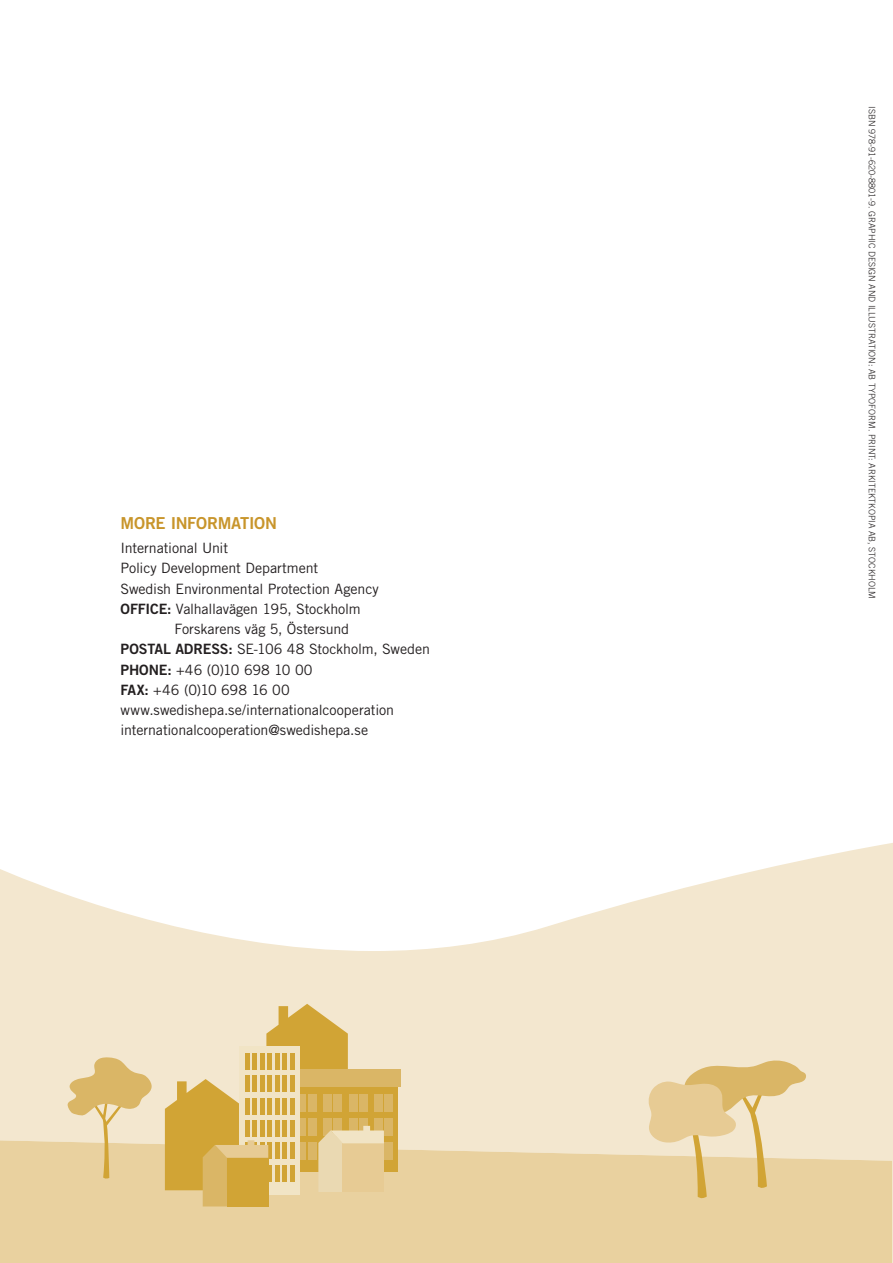
<style>
.page{position:relative;width:893px;height:1263px;background:#fff}
.page>*{position:absolute;margin:0;border:0;box-sizing:border-box;transform-origin:0 0}
.Rubrik_Nivå_2{font:16.5px "Trade Gothic LT Bold Two";letter-spacing:-.02em;color:#c8952b}
.Rubrik_Nivå_3{font:14.25px "Trade Gothic LT";letter-spacing:-.005em;color:#231f20}
.t1{font:300 9px "Trade Gothic LT";color:#231f20}
.s1{font-family:"Trade Gothic LT Bold Two"}
</style>
<div class="page">
<svg style="left:0;top:843px;width:892px;height:297px;fill:#f3e7cf"></svg>
<div style="left:0;top:1140px;width:892px;height:123px;background:#e9d19f"></div>
<svg style="left:648px;top:1060px;width:159px;height:140px;background:#e8d1a0"></svg>
<div style="left:292px;top:1087px;width:106px;height:84px;background:#d1a435"></div>
<div style="left:288px;top:1070px;width:113px;height:17px;background:#dab666"></div>
<div style="left:384px;top:1094px;width:8px;height:17px;background:#dab666"></div>
<div style="left:384px;top:1118px;width:8px;height:17px;background:#dab666"></div>
<div style="left:384px;top:1142px;width:8px;height:17px;background:#dab666"></div>
<svg style="left:165px;top:1004px;width:219px;height:202px;background:#e1c481"></svg>
<svg style="left:67px;top:1057px;width:85px;height:122px;background:#e7d09d"></svg>
<p class="Rubrik_Nivå_2" style="left:121px;top:512px;width:158px">MORE INFORMATION</p>
<p class="Rubrik_Nivå_3" style="left:121px;top:539px;width:109px">International Unit</p>
<p class="Rubrik_Nivå_3" style="left:121px;top:560px;width:199px">Policy Development Department</p>
<p class="Rubrik_Nivå_3" style="left:121px;top:580px;width:260px">Swedish Environmental Protection Agency</p>
<p class="Rubrik_Nivå_3" style="left:121px;top:600px;width:242px"><span class="s1">OFFICE:</span> Valhallavägen 195, Stockholm</p>
<p class="Rubrik_Nivå_3" style="left:175px;top:620px;width:176px">Forskarens väg 5, Östersund</p>
<p class="Rubrik_Nivå_3" style="left:121px;top:641px;width:311px"><span class="s1">POSTAL ADRESS:</span> SE-106 48 Stockholm, Sweden</p>
<p class="Rubrik_Nivå_3" style="left:121px;top:661px;width:194px"><span class="s1">PHONE:</span> +46 (0)10 698 10 00</p>
<p class="Rubrik_Nivå_3" style="left:121px;top:681px;width:171px"><span class="s1">FAX:</span> +46 (0)10 698 16 00</p>
<p class="Rubrik_Nivå_3" style="left:121px;top:701px;width:275px">www.swedishepa.se/internationalcooperation</p>
<p class="Rubrik_Nivå_3" style="left:121px;top:722px;width:249px">internationalcooperation@swedishepa.se</p>
<p class="t1" style="left:877px;top:106px;width:494px;rotate:90deg">ISBN 978-91-620-8801-9. GRAPHIC DESIGN AND ILLUSTRATION: AB TYPOFORM. PRINT: ARKITEKTKOPIA AB, STOCKHOLM</p>
</div>
